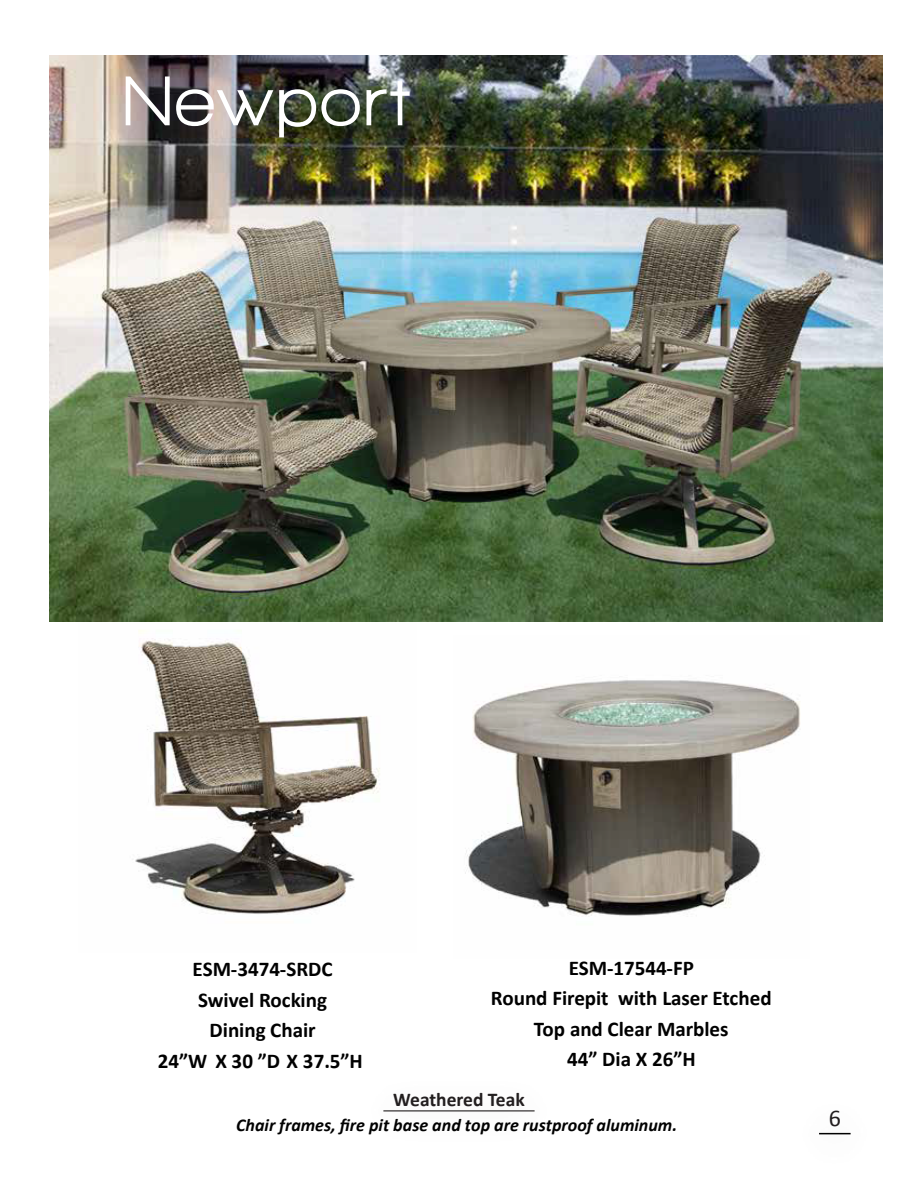
<style>
.page{position:relative;width:918px;height:1188px;background:#fff}
.page>*{position:absolute;margin:0;border:0;box-sizing:border-box;transform-origin:0 0}
.t1{font:800 72px "Walkway";letter-spacing:.05em;color:#fff}
.t2{font:24px "Calibri";color:#231f20}
.t3{font:700 21px/30.5px "Calibri";color:#000;text-align:center}
.t4{font:700 19.5px "Calibri";color:#231f20}
.t5{font:italic 700 18px "Calibri";color:#000}
</style>
<div class="page">
<img style="left:465px;top:680px;width:335px;height:236px">
<img style="left:78px;top:621px;width:338px;height:293px">
<img style="left:50px;top:55px;width:833px;height:566px">
<hr style="left:383px;top:1110px;width:152px;height:1px;background:#231f20">
<hr style="left:819px;top:1133px;width:32px;height:1px;background:#000">
<p class="t1" style="left:123px;top:62px;width:288px">Newport</p>
<p class="t3" style="left:158px;top:953px;width:207px">ESM-3474-SRDC<br>Swivel Rocking<br>Dining Chair<br>24”W X 30 ”D X 37.5”H</p>
<p class="t3" style="left:491px;top:952px;width:282px">ESM-17544-FP<br>Round Firepit with Laser Etched<br>Top and Clear Marbles<br>44” Dia X 26”H</p>
<p class="t4" style="left:393px;top:1085px;width:133px">Weathered Teak</p>
<p class="t5" style="left:236px;top:1114px;width:443px">Chair frames, fire pit base and top are rustproof aluminum.</p>
<p class="t2" style="left:829px;top:1103px;width:14px">6</p>
</div>
